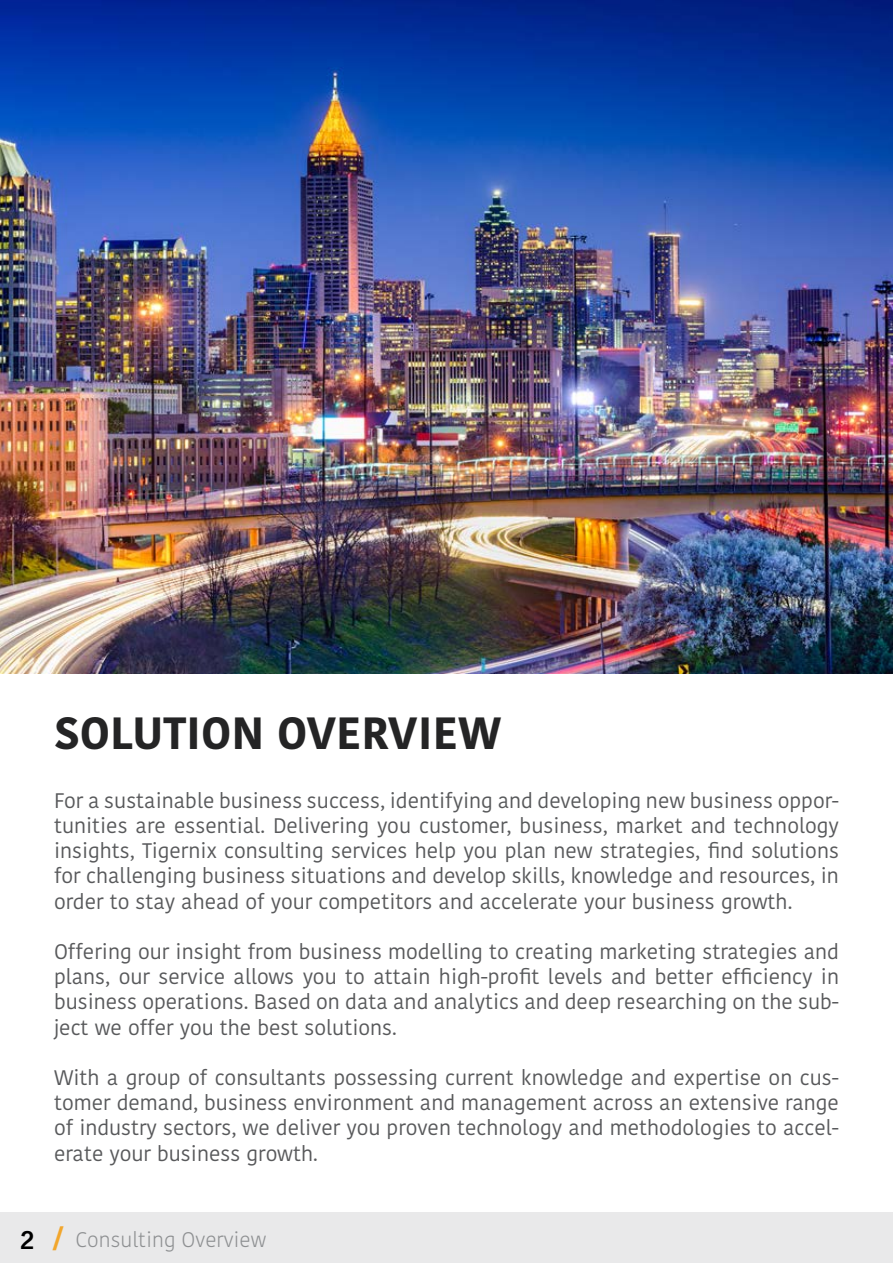
<style>
.page{position:relative;width:893px;height:1263px;background:#fff}
.page>*{position:absolute;margin:0;border:0;box-sizing:border-box;transform-origin:0 0}
.t1{font:700 45px "Kohinoor Bangla";color:#242425}
.t2{font:600 27px "News Got T";color:#000}
.t3{font:21px/25.2px "Kohinoor Bangla";color:#58595b;text-align:justify}
.t4{font:300 21px "Kohinoor Bangla";color:#8e9092}
.s1{font-family:"Kohinoor Bangla";font-weight:700;color:#f2a62c}
</style>
<div class="page">
<div style="left:1px;top:1212px;width:892px;height:50px;background:#e9e9ea"></div>
<img style="left:0;top:0;width:893px;height:673px">
<h1 class="t1" style="left:54px;top:693px;width:449px">SOLUTION OVERVIEW</h1>
<p class="t3" style="left:54px;top:787px;width:786px">For a sustainable business success, identifying and developing new business oppor&shy;tunities are essential. Delivering you customer, business, market and technology insights, Tigernix consulting services help you plan new strategies, find solutions for challenging business situations and develop skills, knowledge and resources, in order to stay ahead of your competitors and accelerate your business growth.</p>
<p class="t3" style="left:54px;top:938px;width:786px">Offering our insight from business modelling to creating marketing strategies and plans, our service allows you to attain high-profit levels and better efficiency in business operations. Based on data and analytics and deep researching on the sub&shy;ject we offer you the best solutions.</p>
<p class="t3" style="left:54px;top:1064px;width:786px">With a group of consultants possessing current knowledge and expertise on cus&shy;tomer demand, business environment and management across an extensive range of industry sectors, we deliver you proven technology and methodologies to accel&shy;erate your business growth.</p>
<p class="t2" style="left:20px;top:1224px;width:45px">2 <span class="s1">/</span></p>
<p class="t4" style="left:75px;top:1224px;width:192px">Consulting Overview</p>
</div>
